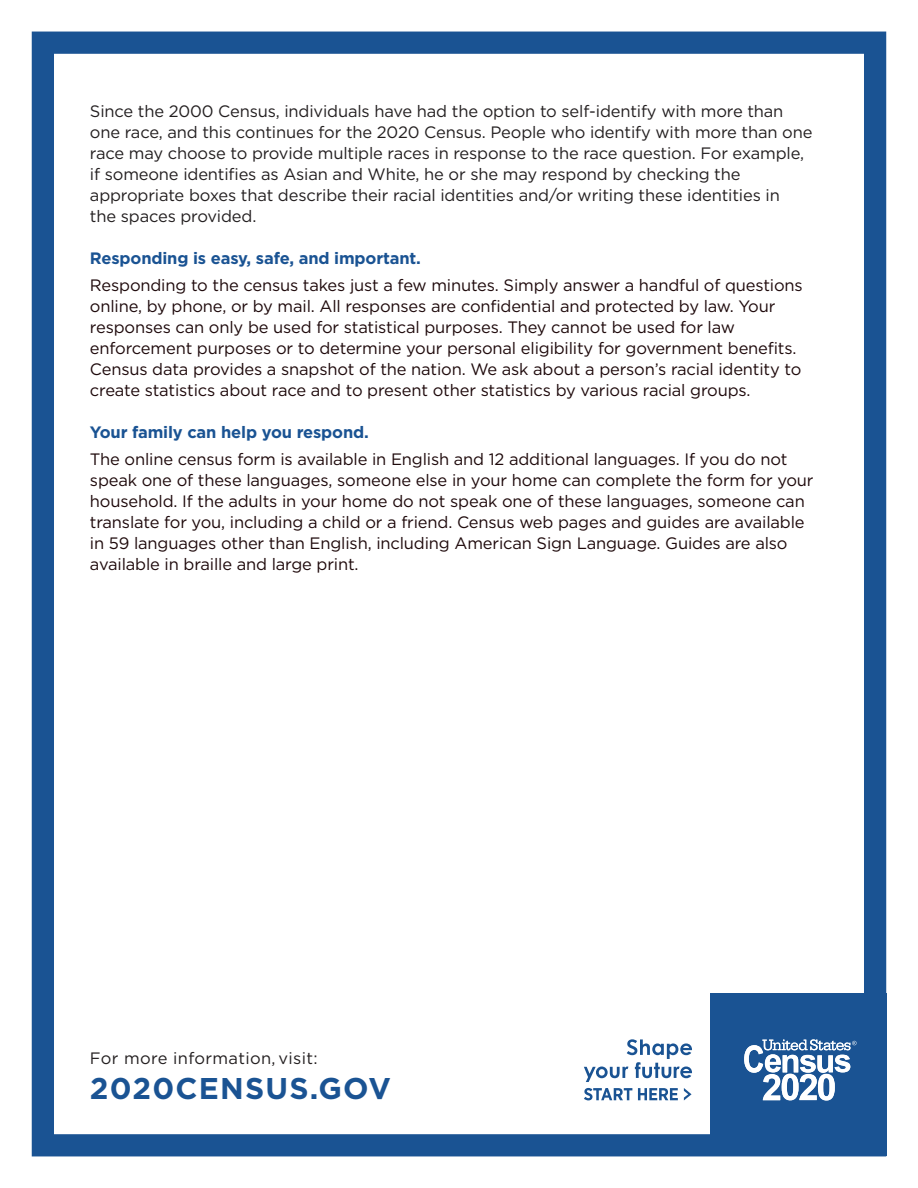
<style>
.page{position:relative;width:918px;height:1188px;background:#fff}
.page>*{position:absolute;margin:0;border:0;box-sizing:border-box;transform-origin:0 0}
.t1{font:700 30px "Gotham HTF";letter-spacing:.04em;color:#1a5393}
.t2{font:16.5px/21px "Gotham HTF";letter-spacing:-.01em;color:#1e090b}
.t3{font:16.5px/21px "Gotham HTF";letter-spacing:-.01em;color:#231f20}
.t4{font:700 16.5px "Gotham HTF";letter-spacing:-.01em;color:#1a5393}
.t5{font:16.5px "Gotham HTF";letter-spacing:.02em;color:#231f20}
</style>
<div class="page">
<div style="left:32px;top:32px;width:854px;height:1124px;border:22px solid #1a5393"></div>
<svg style="left:584px;top:1088px;width:48px;height:12px"></svg>
<svg style="left:638px;top:1088px;width:40px;height:12px"></svg>
<svg style="left:684px;top:1088px;width:8px;height:12px"></svg>
<svg style="left:584px;top:1039px;width:108px;height:43px"></svg>
<div style="left:710px;top:994px;width:176px;height:162px;background:#1a5393"></div>
<svg style="left:744px;top:1039px;width:113px;height:62px"></svg>
<p class="t3" style="left:90px;top:101px;width:724px">Since the 2000 Census, individuals have had the option to self-identify with more than one race, and this continues for the 2020 Census. People who identify with more than one race may choose to provide multiple races in response to the race question. For example, if someone identifies as Asian and White, he or she may respond by checking the appropriate boxes that describe their racial identities and/or writing these identities in<br>the spaces provided.</p>
<h2 class="t4" style="left:90px;top:248px;width:332px">Responding is easy, safe, and important.</h2>
<p class="t2" style="left:90px;top:275px;width:714px">Responding to the census takes just a few minutes. Simply answer a handful of questions online, by phone, or by mail. All responses are confidential and protected by law. Your responses can only be used for statistical purposes. They cannot be used for law enforcement purposes or to determine your personal eligibility for government benefits.<br>Census data provides a snapshot of the nation. We ask about a person’s racial identity to create statistics about race and to present other statistics by various racial groups.</p>
<h2 class="t4" style="left:90px;top:422px;width:280px">Your family can help you respond.</h2>
<p class="t2" style="left:90px;top:449px;width:725px">The online census form is available in English and 12 additional languages. If you do not speak one of these languages, someone else in your home can complete the form for your household. If the adults in your home do not speak one of these languages, someone can translate for you, including a child or a friend. Census web pages and guides are available in 59 languages other than English, including American Sign Language. Guides are also available in braille and large print.</p>
<p class="t5" style="left:90px;top:1049px;width:229px">For more information, visit:</p>
<p class="t1" style="left:90px;top:1071px;width:303px">2020CENSUS.GOV</p>
</div>
